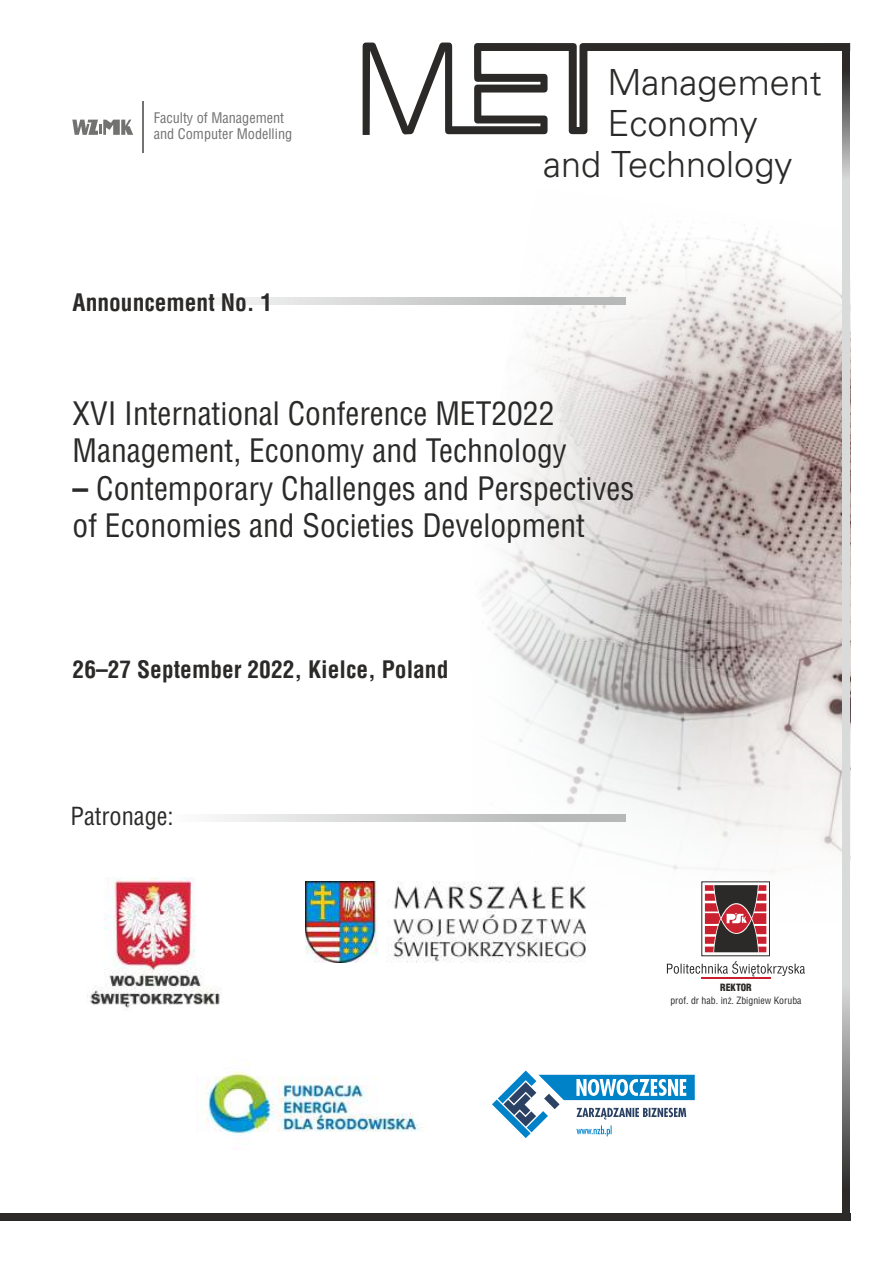
<style>
.page{position:relative;width:893px;height:1263px;background:#fff}
.page>*{position:absolute;margin:0;border:0;box-sizing:border-box;transform-origin:0 0}
.t1{font:36px "USA Light";color:#2b2a29}
.t2{font:31.5px/36.9px "Switzerland Condensed";color:#2b2a29}
.t3{font:24.3px "Switzerland Condensed";color:#2b2a29}
.t4{font:700 23.55px "Switzerland Condensed";color:#2b2a29}
.t5{font:14.25px/16.6px "Switzerland Condensed";color:#727271}
.t6{font:9.75px "Switzerland Condensed";color:#2b2a29}
.t7{font:900 9.75px "Switzerland Cond";color:#2b2a29}
.s1{font-weight:700}
</style>
<div class="page">
<img style="left:407px;top:231px;width:435px;height:747px">
<svg style="left:363px;top:43px;width:487px;height:92px"></svg>
<div style="left:0;top:1212px;width:850px;height:8px;background:#2b2a29"></div>
<hr style="left:143px;top:101px;width:1px;height:51px;background:#727271">
<svg style="left:72px;top:120px;width:61px;height:15px"></svg>
<svg style="left:842px;top:46px;width:8px;height:158px"></svg>
<svg style="left:842px;top:204px;width:8px;height:1008px;background:#c3c4c4"></svg>
<img style="left:305px;top:881px;width:280px;height:81px">
<img style="left:203px;top:1063px;width:219px;height:73px">
<svg style="left:492px;top:1070px;width:203px;height:68px"></svg>
<img style="left:87px;top:877px;width:133px;height:133px">
<hr style="left:701px;top:978px;width:70px;height:1px;background:#ca2130">
<svg style="left:667px;top:881px;width:138px;height:95px"></svg>
<svg style="left:218px;top:297px;width:407px;height:8px;background:#cfd0d0"></svg>
<svg style="left:218px;top:814px;width:407px;height:8px;background:#cfd0d0"></svg>
<p class="t5" style="left:154px;top:110px;width:140px">Faculty of Management and Computer Modelling</p>
<p class="t4" style="left:73px;top:292px;width:201px">Announcement No. 1</p>
<p class="t1" style="left:608px;top:66px;width:216px">Management</p>
<p class="t1" style="left:608px;top:107px;width:152px">Economy</p>
<p class="t1" style="left:543px;top:148px;width:251px">and Technology</p>
<p class="t2" style="left:73px;top:398px;width:496px">XVI International Conference MET2022<br>Management, Economy and Technology</p>
<p class="t2" style="left:73px;top:472px;width:563px"><span class="s1">–</span> Contemporary Challenges and Perspectives of Economies and Societies Development</p>
<p class="t4" style="left:73px;top:659px;width:377px">26–27 September 2022, Kielce, Poland</p>
<p class="t3" style="left:71px;top:806px;width:105px">Patronage:</p>
<p class="t7" style="left:720px;top:983px;width:33px">REKTOR</p>
<p class="t6" style="left:670px;top:996px;width:133px">prof. dr hab. inż. Zbigniew Koruba</p>
</div>
